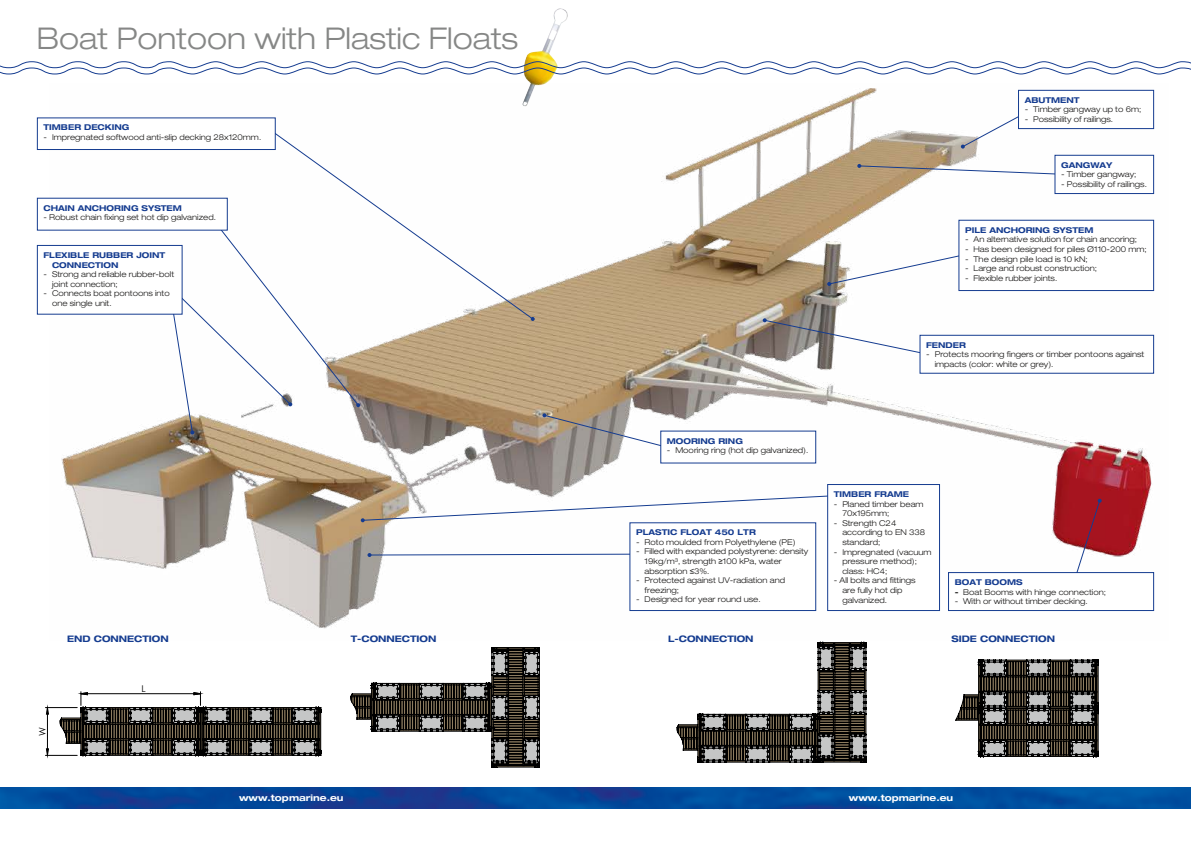
<style>
.page{position:relative;width:1191px;height:842px;background:#fff}
.page>*{position:absolute;margin:0;border:0;box-sizing:border-box;transform-origin:0 0}
.t1{font:300 30px "Helvetica Neue Extended EE";color:#868786}
.t2{font:9.3px "Century Gothic";color:#000}
.t3{font:700 9px "Helvetica Neue Extended EE";color:#153c90}
.t4{font:700 9px "Helvetica Neue Extended EE";color:#fff}
.t5{font:300 8px/9.6px "Helvetica Neue Extended EE";color:#181716}
.t6{font:700 8px/9.6px "Helvetica Neue Extended EE";color:#153c90}
.s1{font-family:"Arial";font-weight:400}
.s2{font-weight:700}
</style>
<div class="page">
<img style="left:0;top:787px;width:1191px;height:22px">
<img style="left:524px;top:8px;width:44px;height:75px">
<svg style="left:955px;top:660px;width:143px;height:97px;background:#5e5b56"></svg>
<svg style="left:676px;top:642px;width:190px;height:120px"></svg>
<img style="left:49px;top:83px;width:1106px;height:546px">
<svg style="left:0;top:61px;width:1191px;height:14px"></svg>
<hr style="left:45px;top:707px;width:32px;height:1px;background:#000">
<hr style="left:45px;top:755px;width:32px;height:1px;background:#000">
<svg style="left:46px;top:707px;width:3px;height:49px"></svg>
<svg style="left:56px;top:692px;width:265px;height:64px"></svg>
<svg style="left:350px;top:647px;width:190px;height:121px"></svg>
<svg style="left:165px;top:213px;width:195px;height:221px"></svg>
<div style="left:37px;top:198px;width:190px;height:32px;background:#fff"></div>
<div style="left:37px;top:245px;width:145px;height:69px;background:#fff"></div>
<div style="left:37px;top:245px;width:146px;height:70px;border:1px solid #153c90"></div>
<svg style="left:268px;top:128px;width:266px;height:192px"></svg>
<svg style="left:531px;top:317px;width:4px;height:4px"></svg>
<div style="left:37px;top:118px;width:238px;height:32px;background:#fff"></div>
<div style="left:37px;top:117px;width:239px;height:33px;border:1px solid #153c90"></div>
<svg style="left:857px;top:164px;width:197px;height:11px"></svg>
<div style="left:1055px;top:155px;width:98px;height:39px;background:#fff"></div>
<div style="left:1054px;top:155px;width:100px;height:39px;border:1px solid #153c90"></div>
<svg style="left:960px;top:106px;width:77px;height:43px"></svg>
<div style="left:1018px;top:90px;width:135px;height:39px;background:#fff"></div>
<div style="left:1018px;top:90px;width:136px;height:39px;border:1px solid #153c90"></div>
<svg style="left:827px;top:253px;width:131px;height:33px"></svg>
<div style="left:959px;top:220px;width:194px;height:71px;background:#fff"></div>
<div style="left:958px;top:220px;width:196px;height:71px;border:1px solid #153c90"></div>
<svg style="left:762px;top:318px;width:167px;height:37px"></svg>
<div style="left:920px;top:335px;width:233px;height:38px;background:#fff"></div>
<div style="left:919px;top:335px;width:235px;height:39px;border:1px solid #153c90"></div>
<svg style="left:542px;top:413px;width:125px;height:35px"></svg>
<div style="left:661px;top:431px;width:154px;height:32px;background:#fff"></div>
<svg style="left:1074px;top:499px;width:27px;height:73px"></svg>
<div style="left:948px;top:573px;width:205px;height:37px;background:#fff"></div>
<div style="left:948px;top:572px;width:206px;height:39px;border:1px solid #153c90"></div>
<svg style="left:361px;top:495px;width:466px;height:27px"></svg>
<div style="left:827px;top:484px;width:112px;height:126px;background:#fff"></div>
<div style="left:827px;top:484px;width:113px;height:127px;border:1px solid #153c90"></div>
<svg style="left:367px;top:553px;width:262px;height:4px"></svg>
<div style="left:630px;top:523px;width:185px;height:87px;background:#fff"></div>
<div style="left:629px;top:522px;width:187px;height:89px;border:1px solid #153c90"></div>
<h1 class="t1" style="left:37px;top:21px;width:483px">Boat Pontoon with Plastic Floats</h1>
<p class="t6" style="left:44px;top:122px;width:87px">TIMBER DECKING</p>
<p class="t5" style="left:44px;top:132px;width:219px">- Impregnated softwood anti-slip decking 28x120mm.</p>
<p class="t6" style="left:44px;top:203px;width:140px">CHAIN ANCHORING SYSTEM</p>
<p class="t5" style="left:44px;top:213px;width:174px">- Robust chain fixing set hot dip galvanized.</p>
<p class="t6" style="left:52px;top:250px;width:115px;text-indent:-9px">FLEXIBLE RUBBER JOINT<br>CONNECTION</p>
<p class="t5" style="left:52px;top:269px;width:124px;text-indent:-9px">- Strong and reliable rubber-bolt joint connection;</p>
<p class="t5" style="left:52px;top:289px;width:119px;text-indent:-9px">- Connects boat pontoons into one single unit.</p>
<p class="t6" style="left:1024px;top:95px;width:56px">ABUTMENT</p>
<p class="t5" style="left:1024px;top:105px;width:118px">- Timber gangway up to 6m;</p>
<p class="t5" style="left:1024px;top:114px;width:90px">- Possibility of railings.</p>
<p class="t6" style="left:1061px;top:160px;width:53px">GANGWAY</p>
<p class="t5" style="left:1061px;top:170px;width:77px">- Timber gangway;</p>
<p class="t5" style="left:1061px;top:179px;width:87px">- Possibility of railings.</p>
<p class="t6" style="left:965px;top:225px;width:130px">PILE ANCHORING SYSTEM</p>
<p class="t5" style="left:965px;top:235px;width:173px">- An alternative solution for chain ancoring;</p>
<p class="t5" style="left:965px;top:244px;width:183px">- Has been designed for piles Ø110-200 mm;</p>
<p class="t5" style="left:965px;top:254px;width:124px">- The design pile load is 10 kN;</p>
<p class="t5" style="left:965px;top:263px;width:133px">- Large and robust construction;</p>
<p class="t5" style="left:965px;top:273px;width:94px">- Flexible rubber joints.</p>
<p class="t6" style="left:926px;top:340px;width:41px">FENDER</p>
<p class="t5" style="left:934px;top:350px;width:211px;text-indent:-9px">- Protects mooring fingers or timber pontoons against impacts (color: white or grey).</p>
<p class="t6" style="left:667px;top:436px;width:77px">MOORING RING</p>
<p class="t5" style="left:667px;top:445px;width:143px">- Mooring ring (hot dip galvanized).</p>
<p class="t6" style="left:636px;top:527px;width:121px">PLASTIC FLOAT 450 LTR</p>
<p class="t5" style="left:636px;top:537px;width:161px">- Roto moulded from Polyethylene (PE)</p>
<p class="t5" style="left:644px;top:547px;width:165px;text-indent:-9px">- Filled with expanded polystyrene: density<br>19kg/m³, strength <span class="s1">≥</span>100 kPa, water absorption <span class="s1">≤</span>3%.</p>
<p class="t5" style="left:644px;top:575px;width:142px;text-indent:-9px">- Protected against UV-radiation and freezing;</p>
<p class="t5" style="left:636px;top:595px;width:126px">- Designed for year round use.</p>
<p class="t6" style="left:834px;top:489px;width:77px">TIMBER FRAME</p>
<p class="t5" style="left:842px;top:499px;width:83px;text-indent:-9px">- Planed timber beam<br>70x195mm;</p>
<p class="t5" style="left:842px;top:518px;width:84px;text-indent:-9px">- Strength C24 according to EN 338 standard;</p>
<p class="t5" style="left:842px;top:547px;width:91px;text-indent:-9px">- Impregnated (vacuum pressure method); class: HC4;</p>
<p class="t5" style="left:842px;top:576px;width:75px;text-indent:-9px">- All bolts and fittings are fully hot dip galvanized.</p>
<p class="t6" style="left:954px;top:577px;width:69px">BOAT BOOMS</p>
<p class="t5" style="left:954px;top:587px;width:153px"><span class="s2">-</span> Boat Booms with hinge connection;</p>
<p class="t5" style="left:954px;top:596px;width:134px">- With or without timber decking.</p>
<p class="t3" style="left:67px;top:633px;width:103px">END CONNECTION</p>
<p class="t3" style="left:351px;top:633px;width:87px">T-CONNECTION</p>
<p class="t3" style="left:668px;top:633px;width:87px">L-CONNECTION</p>
<p class="t3" style="left:951px;top:633px;width:105px">SIDE CONNECTION</p>
<p class="t2" style="left:37px;top:735px;width:10px;rotate:-90deg">W</p>
<p class="t2" style="left:141px;top:683px;width:6px">L</p>
<p class="t4" style="left:239px;top:792px;width:106px">www.topmarine.eu</p>
<p class="t4" style="left:849px;top:792px;width:106px">www.topmarine.eu</p>
</div>
